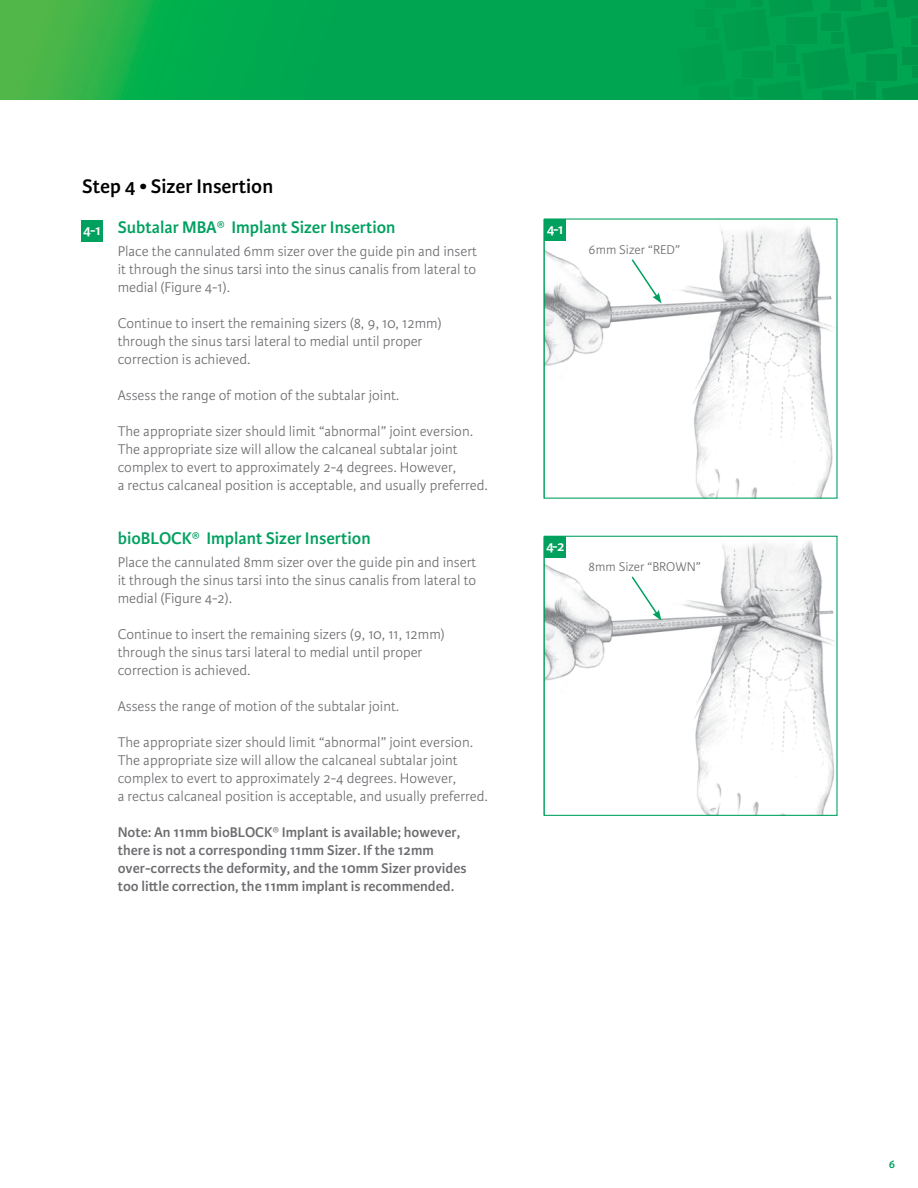
<style>
.page{position:relative;width:918px;height:1188px;background:#fff}
.page>*{position:absolute;margin:0;border:0;box-sizing:border-box;transform-origin:0 0}
.t1{font:600 21px "Karmina Sans";color:#000}
.t2{font:600 18px "Karmina Sans";color:#00a05f}
.t3{font:300 15px/18px "Karmina Sans";color:#6d6d71}
.t4{font:600 15px/18px "Karmina Sans";color:#6d6d71}
.t5{font:600 15px "Karmina Sans";color:#fff}
.t6{font:300 13.5px "Karmina Sans";color:#6d6d71}
.t7{font:600 12px "Karmina Sans";color:#00a05f}
.s1{font-weight:300}
</style>
<div class="page">
<img style="left:0;top:0;width:678px;height:99px">
<div style="left:678px;top:0;width:240px;height:100px;background:#009e4d"></div>
<div style="left:81px;top:220px;width:22px;height:22px;background:#00a05f"></div>
<img style="left:546px;top:226px;width:287px;height:271px">
<div style="left:544px;top:219px;width:22px;height:22px;background:#00a05f"></div>
<svg style="left:630px;top:258px;width:32px;height:45px"></svg>
<img style="left:546px;top:541px;width:288px;height:273px">
<div style="left:544px;top:536px;width:294px;height:280px;border:1px solid #00a05f"></div>
<div style="left:544px;top:536px;width:22px;height:22px;background:#00a05f"></div>
<svg style="left:630px;top:575px;width:32px;height:46px"></svg>
<h1 class="t1" style="left:82px;top:174px;width:193px">Step 4 • Sizer Insertion</h1>
<p class="t2" style="left:118px;top:217px;width:279px">Subtalar MBA® Implant Sizer Insertion</p>
<p class="t3" style="left:118px;top:243px;width:361px;text-align:justify">Place the cannulated 6mm sizer over the guide pin and insert it through the sinus tarsi into the sinus canalis from lateral to medial (Figure 4-1).</p>
<p class="t3" style="left:118px;top:315px;width:326px">Continue to insert the remaining sizers (8, 9, 10, 12mm) through the sinus tarsi lateral to medial until proper correction is achieved.</p>
<p class="t3" style="left:118px;top:387px;width:283px">Assess the range of motion of the subtalar joint.</p>
<p class="t3" style="left:118px;top:423px;width:372px">The appropriate sizer should limit “abnormal” joint eversion.<br>The appropriate size will allow the calcaneal subtalar joint complex to evert to approximately 2-4 degrees. However,<br>a rectus calcaneal position is acceptable, and usually preferred.</p>
<p class="t2" style="left:118px;top:528px;width:254px">bioBLOCK® Implant Sizer Insertion</p>
<p class="t3" style="left:118px;top:554px;width:360px;text-align:justify">Place the cannulated 8mm sizer over the guide pin and insert it through the sinus tarsi into the sinus canalis from lateral to medial (Figure 4-2).</p>
<p class="t3" style="left:118px;top:626px;width:329px">Continue to insert the remaining sizers (9, 10, 11, 12mm) through the sinus tarsi lateral to medial until proper correction is achieved.</p>
<p class="t3" style="left:118px;top:698px;width:283px">Assess the range of motion of the subtalar joint.</p>
<p class="t3" style="left:118px;top:734px;width:372px">The appropriate sizer should limit “abnormal” joint eversion.<br>The appropriate size will allow the calcaneal subtalar joint complex to evert to approximately 2-4 degrees. However,<br>a rectus calcaneal position is acceptable, and usually preferred.</p>
<p class="t4" style="left:118px;top:824px;width:350px">Note: An 11mm bioBLOCK<span class="s1">®</span> Implant is available; however, there is not a corresponding 11mm Sizer. If the 12mm over-corrects the deformity, and the 10mm Sizer provides too little correction, the 11mm implant is recommended.</p>
<p class="t5" style="left:83px;top:221px;width:19px">4 - 1</p>
<p class="t5" style="left:547px;top:221px;width:18px">4- 1</p>
<p class="t5" style="left:546px;top:538px;width:20px">4- 2</p>
<p class="t6" style="left:589px;top:242px;width:93px">6mm Sizer “RED”</p>
<p class="t6" style="left:589px;top:560px;width:114px">8mm Sizer “BROWN”</p>
<p class="t7" style="left:889px;top:1158px;width:8px">6</p>
</div>
